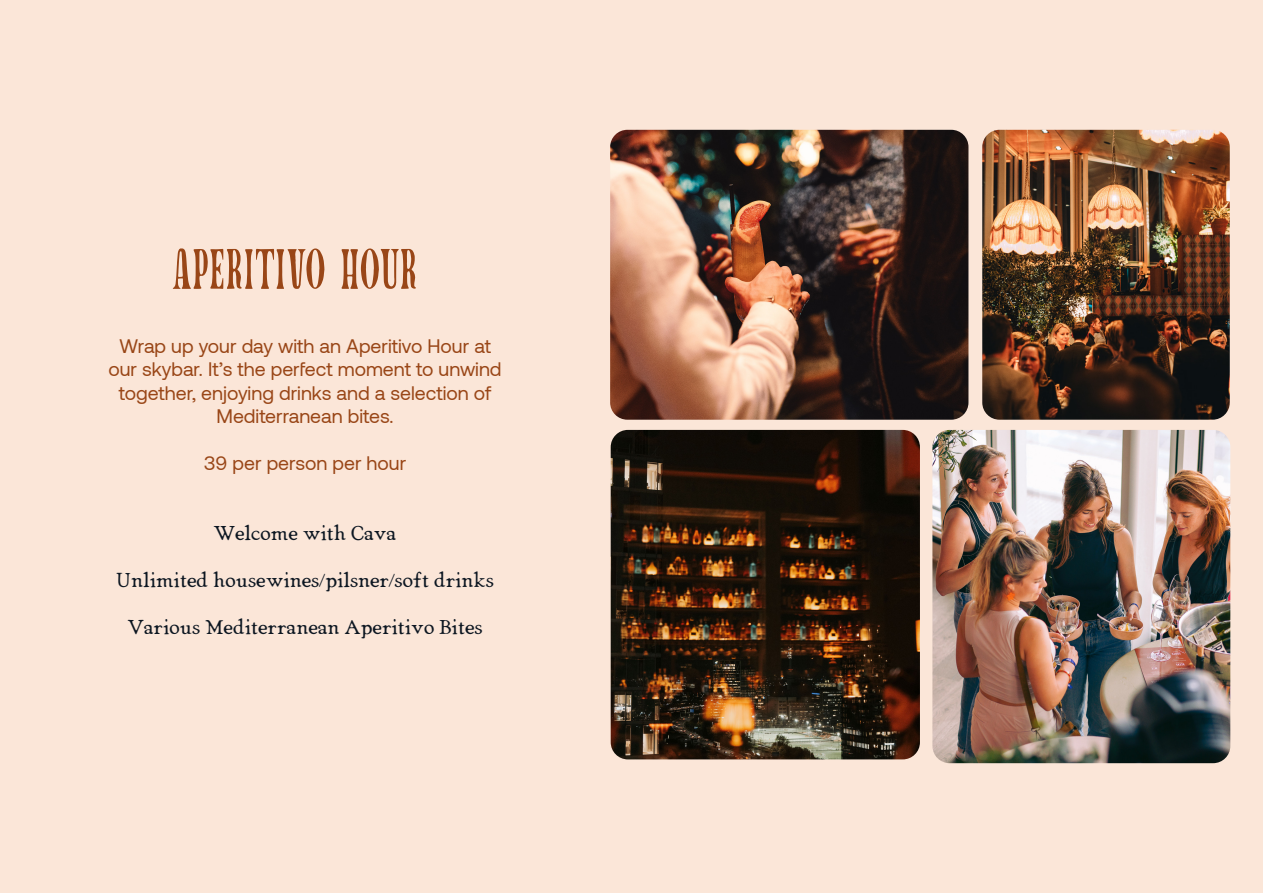
<style>
.page{position:relative;width:1263px;height:893px;background:#fbe6d8}
.page>*{position:absolute;margin:0;border:0;box-sizing:border-box;transform-origin:0 0}
.t1{font:51px "Tay Yamas";letter-spacing:-.045em;color:#994617}
.t2{font:19.5px/23.4px "Aeonik";color:#994617;text-align:center}
.t3{font:19.5px "Grand Baron";color:#0c1621}
</style>
<div class="page">
<img style="left:610px;top:130px;width:358px;height:290px">
<img style="left:611px;top:430px;width:309px;height:329px">
<img style="left:982px;top:130px;width:248px;height:290px">
<img style="left:932px;top:430px;width:298px;height:333px">
<p class="t1" style="left:174px;top:248px;width:247px">APERITIVO HOUR</p>
<p class="t2" style="left:109px;top:334px;width:395px">Wrap up your day with an Aperitivo Hour at our skybar. It’s the perfect moment to unwind together, enjoying drinks and a selection of Mediterranean bites.</p>
<p class="t2" style="left:204px;top:451px;width:204px">39 per person per hour</p>
<p class="t3" style="left:214px;top:518px;width:184px">Welcome with Cava</p>
<p class="t3" style="left:116px;top:564px;width:379px">Unlimited housewines/pilsner/soft drinks</p>
<p class="t3" style="left:128px;top:611px;width:357px">Various Mediterranean Aperitivo Bites</p>
</div>
